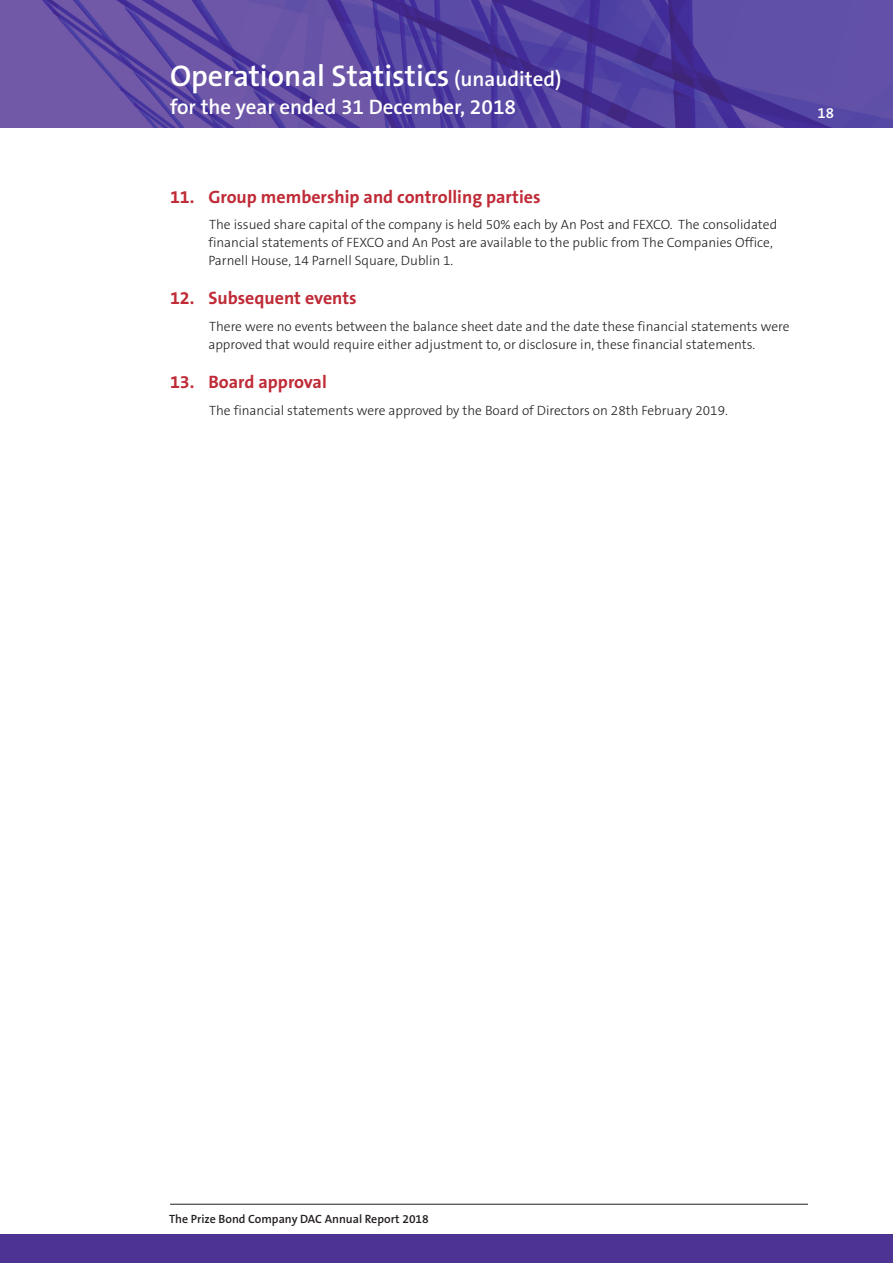
<style>
.page{position:relative;width:893px;height:1263px;background:#fff}
.page>*{position:absolute;margin:0;border:0;box-sizing:border-box;transform-origin:0 0}
.t1{font:600 30px "The Sans B6";color:#fff}
.t2{font:600 21px "The Sans B6";color:#fff}
.Main_text{font:700 18px "The Sans B7";color:#bf2b37}
.t3{font:600 15px "The Sans B6";color:#fff}
.Main_text-2{font:300 13.5px/18px "The Sans B3";color:#231f20}
.t4{font:600 12px "The Sans B6";color:#231f20}
.s1{font-size:21px}
</style>
<div class="page">
<img style="left:0;top:0;width:893px;height:128px">
<hr style="left:170px;top:1204px;width:638px;height:1px;background:#231f20">
<div style="left:0;top:1234px;width:893px;height:29px;background:#4d3393"></div>
<p class="t1" style="left:170px;top:60px;width:393px">Operational Statistics <span class="s1">(unaudited)</span></p>
<p class="t2" style="left:170px;top:96px;width:347px">for the year ended 31 December, 2018</p>
<p class="Main_text" style="left:170px;top:187px;width:372px">11. Group membership and controlling parties</p>
<p class="Main_text-2" style="left:208px;top:216px;width:570px">The issued share capital of the company is held 50% each by An Post and FEXCO. The consolidated financial statements of FEXCO and An Post are available to the public from The Companies Office,<br>Parnell House, 14 Parnell Square, Dublin 1.</p>
<p class="Main_text" style="left:170px;top:289px;width:188px">12. Subsequent events</p>
<p class="Main_text-2" style="left:208px;top:318px;width:583px">There were no events between the balance sheet date and the date these financial statements were approved that would require either adjustment to, or disclosure in, these financial statements.</p>
<p class="Main_text" style="left:170px;top:372px;width:158px">13. Board approval</p>
<p class="Main_text-2" style="left:209px;top:401px;width:520px">The financial statements were approved by the Board of Directors on 28th February 2019.</p>
<p class="t3" style="left:817px;top:105px;width:18px">18</p>
<p class="t4" style="left:169px;top:1212px;width:261px">The Prize Bond Company DAC Annual Report 2018</p>
</div>
